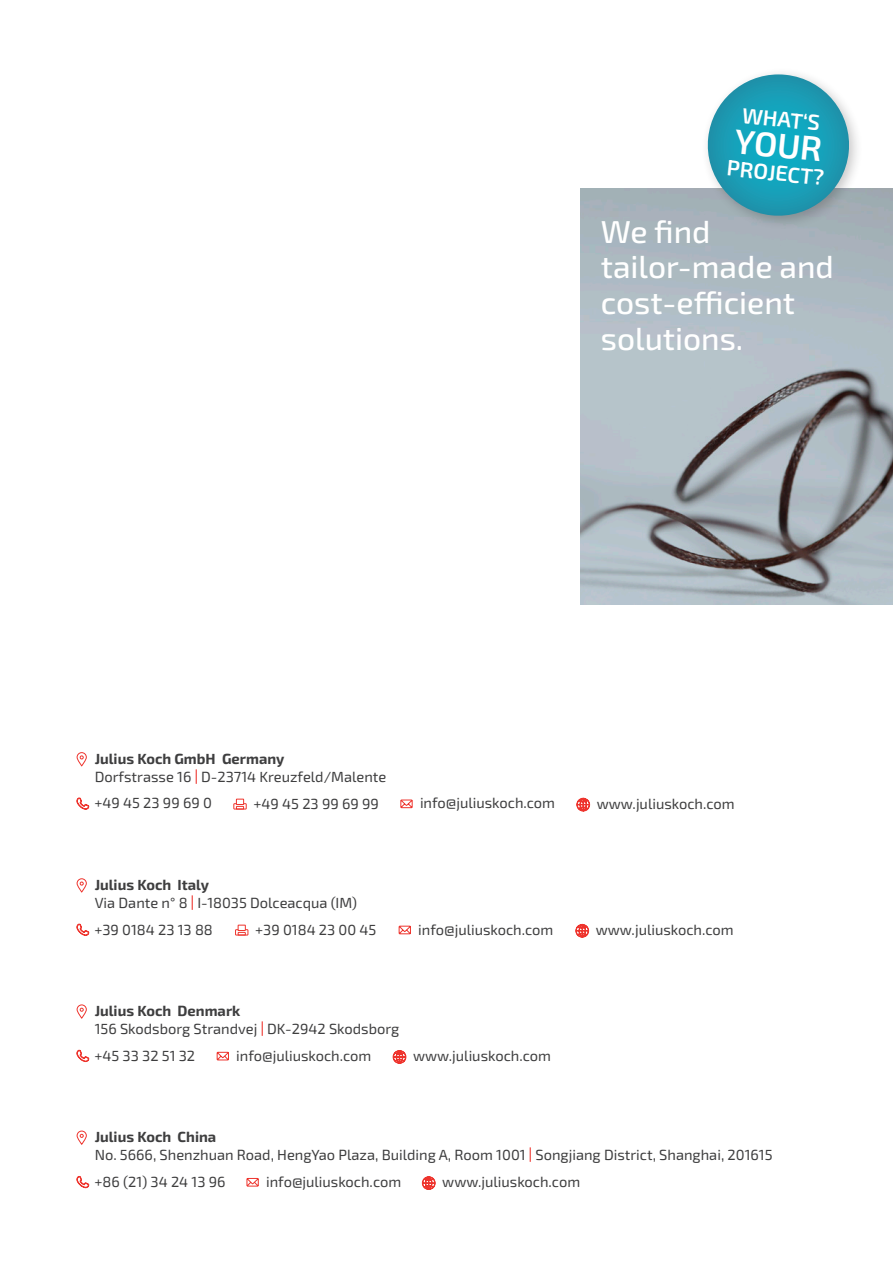
<style>
.page{position:relative;width:893px;height:1263px;background:#fff}
.page>*{position:absolute;margin:0;border:0;box-sizing:border-box;transform-origin:0 0}
.t1{font:600 34.2px "Exo 2";color:#fff}
.t2{font:500 31.65px/35.8px "Exo 2";color:#fff}
.t3{font:600 21.6px "Exo 2";color:#fff}
.t4{font:14.7px "Exo 2";color:#3e3e3f}
.t5{font:700 14.7px "Exo 2";color:#3e3e3f}
.s1{font-family:"Arvo";color:#ee342d}
</style>
<div class="page">
<svg style="left:216px;top:1051px;width:13px;height:10px"></svg>
<svg style="left:393px;top:1050px;width:13px;height:14px"></svg>
<svg style="left:77px;top:1050px;width:12px;height:12px"></svg>
<div style="left:77px;top:1004px;width:10px;height:14px;border:1px solid #ee342d;border-radius:5px"></div>
<svg style="left:80px;top:1008px;width:4px;height:4px"></svg>
<svg style="left:398px;top:925px;width:13px;height:9px"></svg>
<svg style="left:575px;top:924px;width:14px;height:13px"></svg>
<svg style="left:77px;top:924px;width:12px;height:12px"></svg>
<div style="left:238px;top:925px;width:8px;height:6px;border:1px solid #ee342d"></div>
<svg style="left:235px;top:929px;width:14px;height:7px"></svg>
<div style="left:77px;top:878px;width:10px;height:14px;border:1px solid #ee342d;border-radius:5px"></div>
<svg style="left:400px;top:799px;width:13px;height:9px"></svg>
<svg style="left:576px;top:798px;width:14px;height:13px"></svg>
<svg style="left:77px;top:798px;width:12px;height:11px"></svg>
<div style="left:236px;top:799px;width:8px;height:6px;border:1px solid #ee342d"></div>
<svg style="left:233px;top:803px;width:14px;height:7px"></svg>
<div style="left:77px;top:752px;width:10px;height:14px;border:1px solid #ee342d;border-radius:5px"></div>
<svg style="left:80px;top:755px;width:4px;height:4px"></svg>
<svg style="left:246px;top:1178px;width:13px;height:9px"></svg>
<svg style="left:422px;top:1176px;width:13px;height:14px"></svg>
<svg style="left:77px;top:1176px;width:12px;height:12px"></svg>
<div style="left:77px;top:1131px;width:10px;height:13px;border:1px solid #ee342d;border-radius:5px"></div>
<svg style="left:80px;top:1134px;width:4px;height:4px"></svg>
<img style="left:580px;top:188px;width:313px;height:417px">
<div style="left:700px;top:67px;width:164px;height:164px;background:#231f20;opacity:.25"></div>
<svg style="left:704px;top:74px;width:149px;height:145px;background:#4aadc0"></svg>
<p class="t5" style="left:95px;top:748px;width:191px">Julius Koch GmbH Germany</p>
<p class="t4" style="left:95px;top:766px;width:293px">Dorfstrasse 16 <span class="s1">|</span> D-23714 Kreuzfeld/Malente</p>
<p class="t3" style="left:744px;top:100px;width:80px;rotate:6deg">WHAT‘S</p>
<p class="t1" style="left:737px;top:117px;width:89px;rotate:6deg">YOUR</p>
<p class="t3" style="left:728px;top:153px;width:99px;rotate:6deg">PROJECT?</p>
<p class="t2" style="left:601px;top:212px;width:234px">We find tailor-made and</p>
<p class="t2" style="left:601px;top:284px;width:196px">cost-efficient</p>
<p class="t2" style="left:601px;top:320px;width:144px">solutions.</p>
<p class="t4" style="left:94px;top:793px;width:119px">+49 45 23 99 69 0</p>
<p class="t4" style="left:254px;top:793px;width:127px">+49 45 23 99 69 99</p>
<p class="t4" style="left:420px;top:793px;width:137px">info@juliuskoch.com</p>
<p class="t4" style="left:597px;top:793px;width:139px">www.juliuskoch.com</p>
<p class="t5" style="left:95px;top:875px;width:116px">Julius Koch Italy</p>
<p class="t4" style="left:95px;top:892px;width:264px">Via Dante n° 8 <span class="s1">|</span> I-18035 Dolceacqua (IM)</p>
<p class="t4" style="left:94px;top:919px;width:120px">+39 0184 23 13 88</p>
<p class="t4" style="left:255px;top:919px;width:123px">+39 0184 23 00 45</p>
<p class="t4" style="left:418px;top:919px;width:137px">info@juliuskoch.com</p>
<p class="t4" style="left:596px;top:919px;width:139px">www.juliuskoch.com</p>
<p class="t5" style="left:95px;top:1001px;width:147px">Julius Koch Denmark</p>
<p class="t4" style="left:95px;top:1018px;width:306px">156 Skodsborg Strandvej <span class="s1">|</span> DK-2942 Skodsborg</p>
<p class="t4" style="left:94px;top:1045px;width:102px">+45 33 32 51 32</p>
<p class="t4" style="left:236px;top:1045px;width:137px">info@juliuskoch.com</p>
<p class="t4" style="left:413px;top:1045px;width:139px">www.juliuskoch.com</p>
<p class="t5" style="left:95px;top:1127px;width:123px">Julius Koch China</p>
<p class="t4" style="left:95px;top:1144px;width:679px">No. 5666, Shenzhuan Road, HengYao Plaza, Building A, Room 1001 <span class="s1">|</span> Songjiang District, Shanghai, 201615</p>
<p class="t4" style="left:94px;top:1171px;width:133px">+86 (21) 34 24 13 96</p>
<p class="t4" style="left:266px;top:1171px;width:137px">info@juliuskoch.com</p>
<p class="t4" style="left:442px;top:1171px;width:139px">www.juliuskoch.com</p>
</div>
